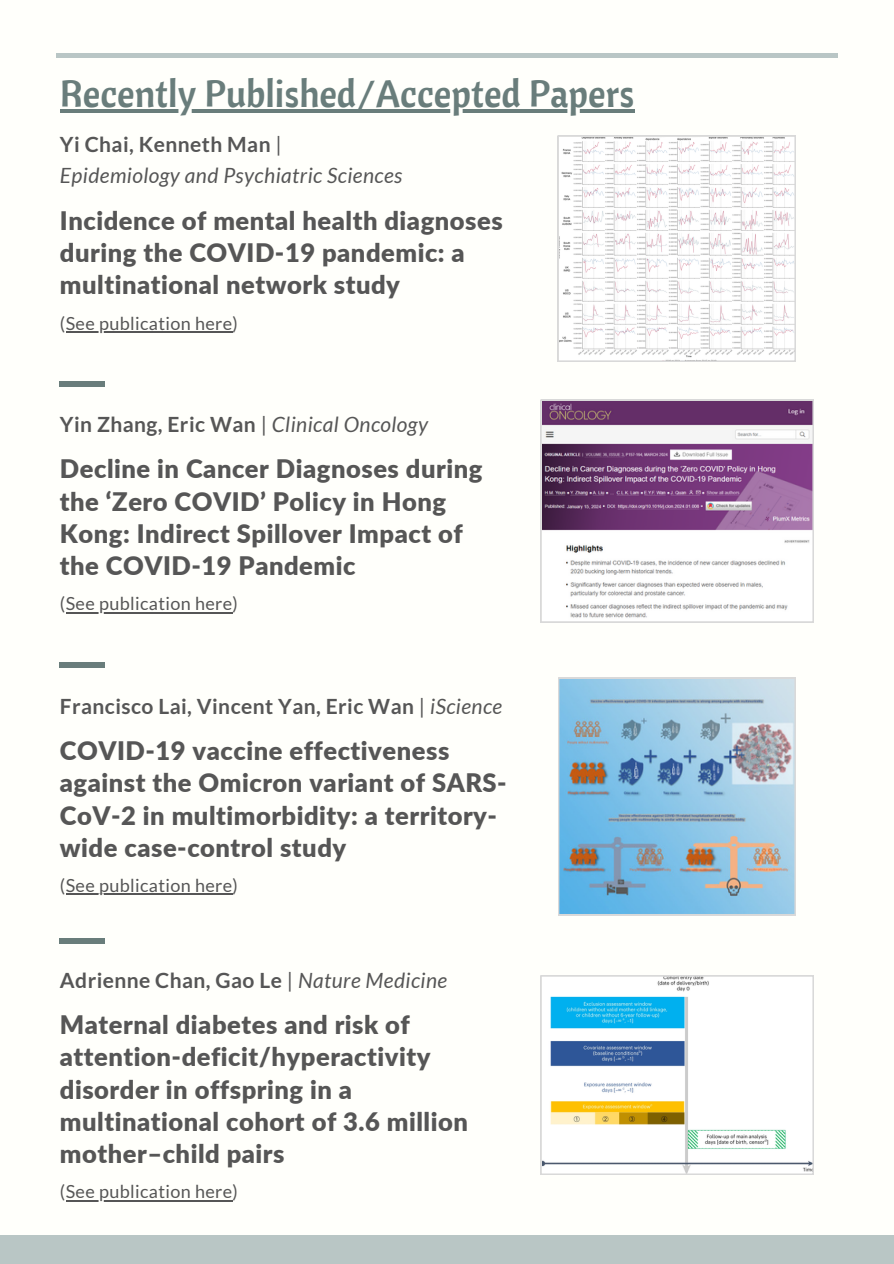
<style>
.page{position:relative;width:894px;height:1264px;background:#fff}
.page>*{position:absolute;margin:0;border:0;box-sizing:border-box;transform-origin:0 0}
.t1{font:37.5px "Cantora One";color:#697d7b}
.t2{font:900 25.5px/32.2px "Lato";letter-spacing:.02em;color:#565656}
.t3{font:700 21px "Lato";letter-spacing:.02em;color:#565656}
.t4{font:italic 21px/31.5px "Lato";letter-spacing:.02em;color:#565656}
.t5{font:18px "Lato";letter-spacing:.02em;color:#565656}
.s1{font-weight:700;font-style:normal}
.s2{font-style:normal}
.s3{font-weight:400}
.s4{font-weight:400;font-style:italic}
</style>
<div class="page">
<div style="left:0;top:0;width:893px;height:1263px;background:#fffffb"></div>
<hr style="left:56px;top:53px;width:781px;height:4px;background:#b9c6c5">
<div style="left:60px;top:938px;width:45px;height:5px;background:#697d7b"></div>
<div style="left:0;top:1234px;width:893px;height:29px;background:#b9c6c5"></div>
<div style="left:60px;top:381px;width:45px;height:5px;background:#697d7b"></div>
<div style="left:60px;top:662px;width:45px;height:6px;background:#697d7b"></div>
<svg style="left:557px;top:136px;width:238px;height:225px"></svg>
<svg style="left:540px;top:400px;width:272px;height:222px"></svg>
<img style="left:558px;top:678px;width:237px;height:237px">
<svg style="left:540px;top:975px;width:272px;height:199px"></svg>
<hr style="left:66px;top:1199px;width:166px;height:2px;background:#565656">
<hr style="left:66px;top:893px;width:166px;height:2px;background:#565656">
<hr style="left:66px;top:331px;width:166px;height:2px;background:#565656">
<hr style="left:60px;top:109px;width:574px;height:4px;background:#697d7b">
<hr style="left:66px;top:612px;width:166px;height:1px;background:#565656">
<p class="t1" style="left:60px;top:70px;width:575px">Recently Published/Accepted Papers</p>
<p class="t4" style="left:60px;top:128px;width:344px"><span class="s1">Yi Chai, Kenneth Man</span> <span class="s2">|<br></span>Epidemiology and Psychiatric Sciences</p>
<h3 class="t2" style="left:60px;top:204px;width:444px">Incidence of mental health diagnoses during the COVID-19 pandemic: a multinational network study</h3>
<h2 class="t5" style="left:60px;top:312px;width:179px">(See publication here)</h2>
<p class="t3" style="left:60px;top:411px;width:369px">Yin Zhang, Eric Wan <span class="s3">|</span> <span class="s4">Clinical Oncology</span></p>
<p class="t2" style="left:60px;top:452px;width:424px">Decline in Cancer Diagnoses during the ‘Zero COVID’ Policy in Hong<br>Kong: Indirect Spillover Impact of the COVID-19 Pandemic</p>
<p class="t5" style="left:60px;top:592px;width:179px">(See publication here)</p>
<p class="t3" style="left:60px;top:693px;width:443px">Francisco Lai, Vincent Yan, Eric Wan <span class="s3">|</span> <span class="s4">iScience</span></p>
<h3 class="t2" style="left:60px;top:734px;width:448px">COVID-19 vaccine effectiveness against the Omicron variant of SARS-CoV-2 in multimorbidity: a territory&shy;wide case-control study</h3>
<h2 class="t5" style="left:60px;top:874px;width:179px">(See publication here)</h2>
<p class="t3" style="left:60px;top:966px;width:388px">Adrienne Chan, Gao Le <span class="s3">|</span> <span class="s4">Nature Medicine</span></p>
<h3 class="t2" style="left:60px;top:1008px;width:409px">Maternal diabetes and risk of attention-deficit/hyperactivity disorder in offspring in a multinational cohort of 3.6 million mother–child pairs</h3>
<h2 class="t5" style="left:60px;top:1180px;width:179px">(See publication here)</h2>
</div>
